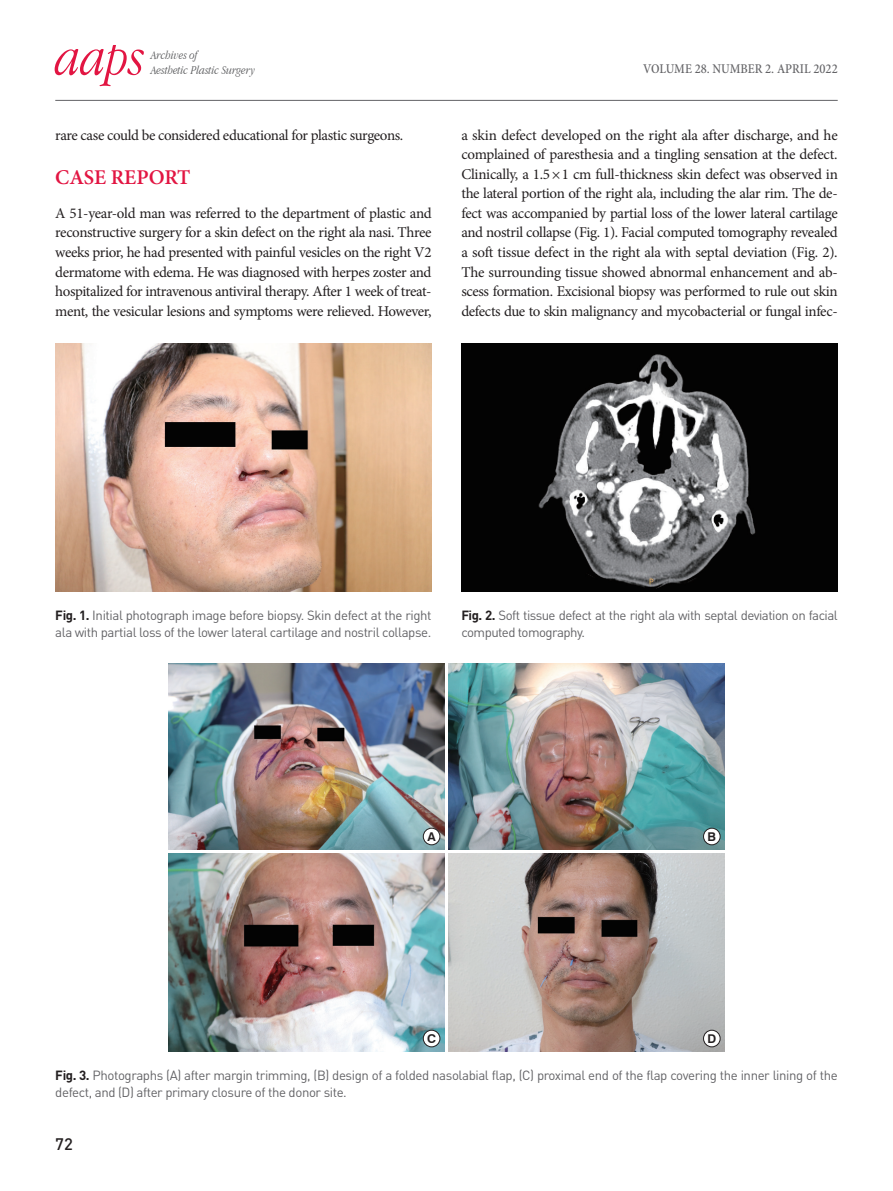
<style>
.page{position:relative;width:893px;height:1191px;background:#fff}
.page>*{position:absolute;margin:0;border:0;box-sizing:border-box;transform-origin:0 0}
.t1{font:italic 300 54px "Apple Garamond";color:#e21542}
.본문대제목{font:600 21px "Minion Pro";letter-spacing:-.005em;color:#e21542}
.t2{font:500 16.5px "DIN Pro";color:#231f20}
.본문{font:15px/19.5px "Minion Pro";letter-spacing:-.025em;color:#231f20;text-align:justify}
.t3{font:500 condensed 13.5px "Minion Pro";color:#636366}
.표제목그림설명{font:13.2px/17.1px "DIN Pro";letter-spacing:-.03em;color:#636366}
.t4{font:italic 300 12.45px "Apple Garamond";color:#57585a}
.t5{font:700 12.15px "Swiss 721 BT";color:#231f20}
.s1{font-weight:700;color:#231f20}
</style>
<div class="page">
<hr style="left:55px;top:100px;width:783px;height:1px;background:#636366">
<img style="left:55px;top:343px;width:377px;height:248px">
<img style="left:461px;top:343px;width:377px;height:248px">
<img style="left:168px;top:664px;width:276px;height:185px">
<img style="left:449px;top:664px;width:276px;height:185px">
<div style="left:423px;top:828px;width:17px;height:17px;background:#fff;border-radius:50%"></div>
<div style="left:423px;top:828px;width:17px;height:17px;border:1px solid #231f20;border-radius:50%"></div>
<div style="left:703px;top:828px;width:17px;height:17px;background:#fff;border-radius:50%"></div>
<div style="left:703px;top:828px;width:17px;height:17px;border:1px solid #231f20;border-radius:50%"></div>
<img style="left:168px;top:853px;width:276px;height:198px">
<img style="left:449px;top:853px;width:276px;height:198px">
<div style="left:423px;top:1030px;width:17px;height:16px;background:#fff;border-radius:50%"></div>
<div style="left:423px;top:1030px;width:17px;height:17px;border:1px solid #231f20;border-radius:50%"></div>
<div style="left:703px;top:1030px;width:17px;height:16px;background:#fff;border-radius:50%"></div>
<div style="left:703px;top:1030px;width:17px;height:17px;border:1px solid #231f20;border-radius:50%"></div>
<p class="t1" style="left:55px;top:25px;width:91px">aaps</p>
<p class="t4" style="left:151px;top:48px;width:48px">Archives of</p>
<p class="t4" style="left:151px;top:63px;width:106px">Aesthetic Plastic Surgery</p>
<p class="t3" style="left:643px;top:60px;width:196px">VOLUME 28. NUMBER 2. APRIL 2022</p>
<p class="본문" style="left:55px;top:125px;width:350px">rare case could be considered educational for plastic surgeons.</p>
<p class="본문대제목" style="left:55px;top:163px;width:137px">CASE REPORT</p>
<p class="본문" style="left:55px;top:203px;width:378px">A 51-year-old man was referred to the department of plastic and reconstructive surgery for a skin defect on the right ala nasi. Three weeks prior, he had presented with painful vesicles on the right V2 dermatome with edema. He was diagnosed with herpes zoster and hospitalized for intravenous antiviral therapy. After 1 week of treat&shy;ment, the vesicular lesions and symptoms were relieved. However,</p>
<p class="본문" style="left:461px;top:125px;width:378px">a skin defect developed on the right ala after discharge, and he complained of paresthesia and a tingling sensation at the defect.<br>Clinically, a 1.5×1 cm full-thickness skin defect was observed in the lateral portion of the right ala, including the alar rim. The de&shy;fect was accompanied by partial loss of the lower lateral cartilage and nostril collapse (Fig. 1). Facial computed tomography revealed a soft tissue defect in the right ala with septal deviation (Fig. 2).<br>The surrounding tissue showed abnormal enhancement and ab&shy;scess formation. Excisional biopsy was performed to rule out skin defects due to skin malignancy and mycobacterial or fungal infec-</p>
<p class="표제목그림설명" style="left:55px;top:606px;width:378px"><span class="s1">Fig. 1.</span> Initial photograph image before biopsy. Skin defect at the right ala with partial loss of the lower lateral cartilage and nostril collapse.</p>
<p class="표제목그림설명" style="left:461px;top:606px;width:378px"><span class="s1">Fig. 2.</span> Soft tissue defect at the right ala with septal deviation on facial computed tomography.</p>
<p class="t5" style="left:427px;top:829px;width:10px">A</p>
<p class="t5" style="left:708px;top:829px;width:10px">B</p>
<p class="t5" style="left:427px;top:1031px;width:10px">C</p>
<p class="t5" style="left:707px;top:1031px;width:10px">D</p>
<p class="표제목그림설명" style="left:55px;top:1065px;width:784px"><span class="s1">Fig. 3.</span> Photographs (A) after margin trimming, (B) design of a folded nasolabial flap, (C) proximal end of the flap covering the inner lining of the defect, and (D) after primary closure of the donor site.</p>
<p class="t2" style="left:55px;top:1132px;width:19px">72</p>
</div>
